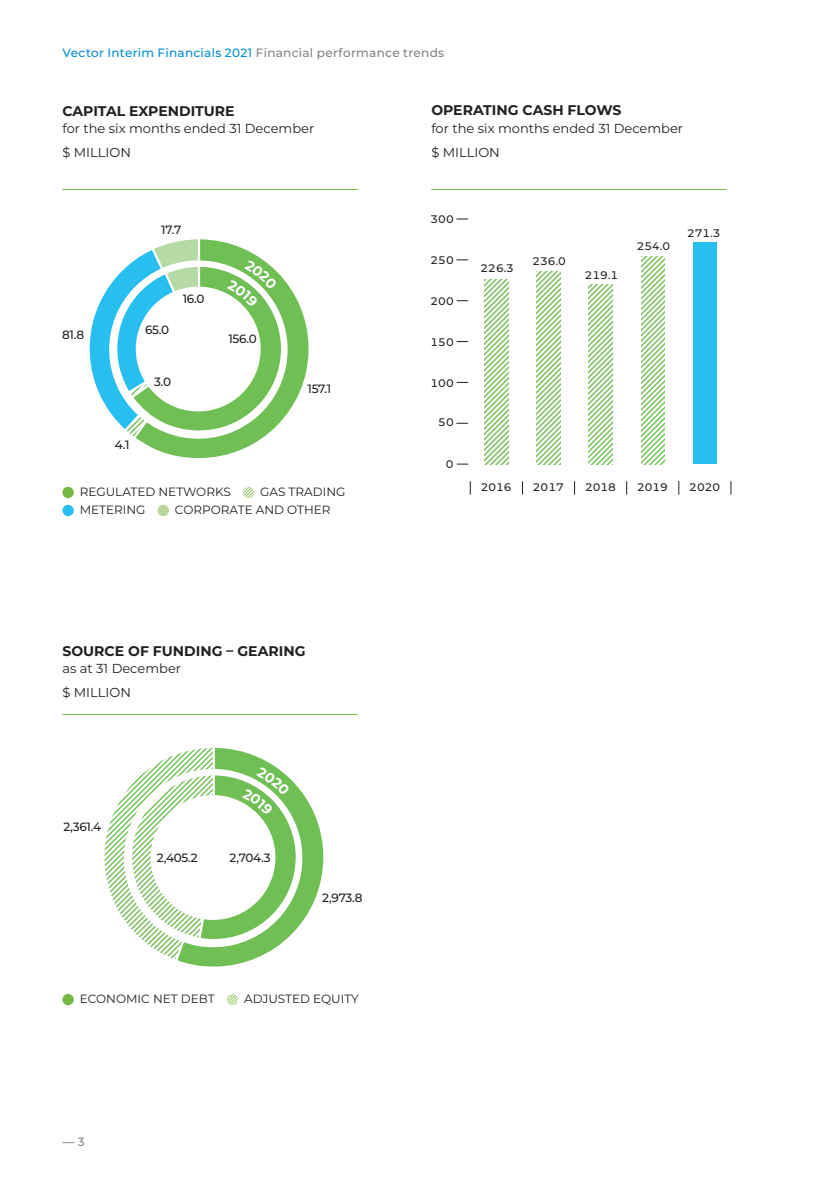
<style>
.page{position:relative;width:840px;height:1191px;background:#fff}
.page>*{position:absolute;margin:0;border:0;box-sizing:border-box;transform-origin:0 0}
.graph_head{font:700 14px "Montserrat";color:#231f20}
.graph_subhead{font:13px "Montserrat";color:#231f20}
.graph_subhead_2{font:13px "Montserrat";color:#231f20}
.Graph_Key{font:12px "Montserrat";color:#231f20}
.t1{font:500 12px "Montserrat";letter-spacing:-.02em;color:#231f20}
.t2{font:500 12px "Montserrat";letter-spacing:.025em;color:#008dd1}
.t3{font:500 12px "Montserrat";color:#808285}
.t4{font:500 11px "Montserrat";color:#231f20}
.s1{color:#808285}
</style>
<div class="page">
<hr style="left:62px;top:189px;width:295px;height:1px;background:#75b943">
<hr style="left:62px;top:714px;width:295px;height:1px;background:#75b943">
<hr style="left:431px;top:189px;width:295px;height:1px;background:#75b943">
<svg style="left:484px;top:279px;width:24px;height:185px"></svg>
<svg style="left:536px;top:271px;width:24px;height:193px"></svg>
<svg style="left:588px;top:285px;width:24px;height:179px"></svg>
<svg style="left:641px;top:256px;width:23px;height:208px"></svg>
<div style="left:692px;top:242px;width:24px;height:222px;background:#26bff0"></div>
<svg style="left:469px;top:481px;width:1px;height:13px"></svg>
<svg style="left:522px;top:481px;width:1px;height:13px"></svg>
<svg style="left:574px;top:481px;width:1px;height:13px"></svg>
<svg style="left:626px;top:481px;width:1px;height:13px"></svg>
<svg style="left:678px;top:481px;width:1px;height:13px"></svg>
<svg style="left:730px;top:481px;width:1px;height:13px"></svg>
<svg style="left:456px;top:464px;width:12px;height:1px"></svg>
<svg style="left:456px;top:423px;width:12px;height:1px"></svg>
<svg style="left:456px;top:382px;width:12px;height:1px"></svg>
<svg style="left:456px;top:341px;width:12px;height:1px"></svg>
<svg style="left:456px;top:300px;width:12px;height:1px"></svg>
<svg style="left:456px;top:259px;width:12px;height:1px"></svg>
<svg style="left:456px;top:219px;width:12px;height:1px"></svg>
<div style="left:62px;top:487px;width:12px;height:11px;background:#75b943;border-radius:50%"></div>
<svg style="left:243px;top:487px;width:11px;height:11px"></svg>
<div style="left:62px;top:505px;width:12px;height:11px;background:#26bff0;border-radius:50%"></div>
<div style="left:157px;top:505px;width:12px;height:11px;background:#b8d799;border-radius:50%"></div>
<div style="left:62px;top:994px;width:12px;height:11px;background:#75b943;border-radius:50%"></div>
<svg style="left:226px;top:994px;width:12px;height:11px"></svg>
<svg style="left:89px;top:239px;width:220px;height:219px"></svg>
<svg style="left:104px;top:747px;width:220px;height:220px"></svg>
<p class="t2" style="left:62px;top:44px;width:383px">Vector Interim Financials 2021 <span class="s1">Financial performance trends</span></p>
<p class="graph_head" style="left:62px;top:101px;width:173px">CAPITAL EXPENDITURE</p>
<p class="graph_subhead" style="left:62px;top:120px;width:253px">for the six months ended 31 December</p>
<p class="graph_subhead_2" style="left:62px;top:143px;width:70px">$ MILLION</p>
<p class="t1" style="left:161px;top:221px;width:22px">17.7</p>
<p class="t1" style="left:62px;top:327px;width:24px">81.8</p>
<p class="t1" style="left:145px;top:322px;width:26px">65.0</p>
<p class="t1" style="left:183px;top:290px;width:23px">16.0</p>
<p class="t1" style="left:154px;top:374px;width:18px">3.0</p>
<p class="t1" style="left:115px;top:436px;width:16px">4.1</p>
<p class="t1" style="left:228px;top:330px;width:30px">156.0</p>
<p class="t1" style="left:307px;top:380px;width:25px">157.1</p>
<p class="Graph_Key" style="left:80px;top:483px;width:152px">REGULATED NETWORKS</p>
<p class="Graph_Key" style="left:260px;top:483px;width:87px">GAS TRADING</p>
<p class="Graph_Key" style="left:80px;top:501px;width:67px">METERING</p>
<p class="Graph_Key" style="left:175px;top:501px;width:157px">CORPORATE AND OTHER</p>
<p class="graph_head" style="left:62px;top:640px;width:244px">SOURCE OF FUNDING – GEARING</p>
<p class="graph_subhead" style="left:62px;top:660px;width:120px">as at 31 December</p>
<p class="graph_subhead_2" style="left:62px;top:683px;width:70px">$ MILLION</p>
<p class="t1" style="left:63px;top:818px;width:39px">2,361.4</p>
<p class="t1" style="left:157px;top:849px;width:42px">2,405.2</p>
<p class="t1" style="left:229px;top:849px;width:43px">2,704.3</p>
<p class="t1" style="left:322px;top:889px;width:42px">2,973.8</p>
<p class="Graph_Key" style="left:80px;top:990px;width:136px">ECONOMIC NET DEBT</p>
<p class="Graph_Key" style="left:244px;top:990px;width:116px">ADJUSTED EQUITY</p>
<p class="t3" style="left:62px;top:1133px;width:24px">― 3</p>
<p class="graph_head" style="left:431px;top:100px;width:191px">OPERATING CASH FLOWS</p>
<p class="graph_subhead" style="left:431px;top:120px;width:253px">for the six months ended 31 December</p>
<p class="graph_subhead_2" style="left:431px;top:143px;width:70px">$ MILLION</p>
<p class="t4" style="left:430px;top:212px;width:25px">300</p>
<p class="t4" style="left:430px;top:252px;width:25px">250</p>
<p class="t4" style="left:430px;top:293px;width:25px">200</p>
<p class="t4" style="left:430px;top:334px;width:25px">150</p>
<p class="t4" style="left:430px;top:375px;width:25px">100</p>
<p class="t4" style="left:438px;top:415px;width:17px">50</p>
<p class="t4" style="left:445px;top:456px;width:9px">0</p>
<p class="t4" style="left:480px;top:261px;width:35px">226.3</p>
<p class="t4" style="left:532px;top:253px;width:35px">236.0</p>
<p class="t4" style="left:584px;top:267px;width:35px">219.1</p>
<p class="t4" style="left:636px;top:238px;width:35px">254.0</p>
<p class="t4" style="left:686px;top:225px;width:35px">271.3</p>
<p class="t4" style="left:480px;top:479px;width:32px">2016</p>
<p class="t4" style="left:532px;top:479px;width:32px">2017</p>
<p class="t4" style="left:584px;top:479px;width:32px">2018</p>
<p class="t4" style="left:636px;top:479px;width:32px">2019</p>
<p class="t4" style="left:689px;top:479px;width:32px">2020</p>
</div>
